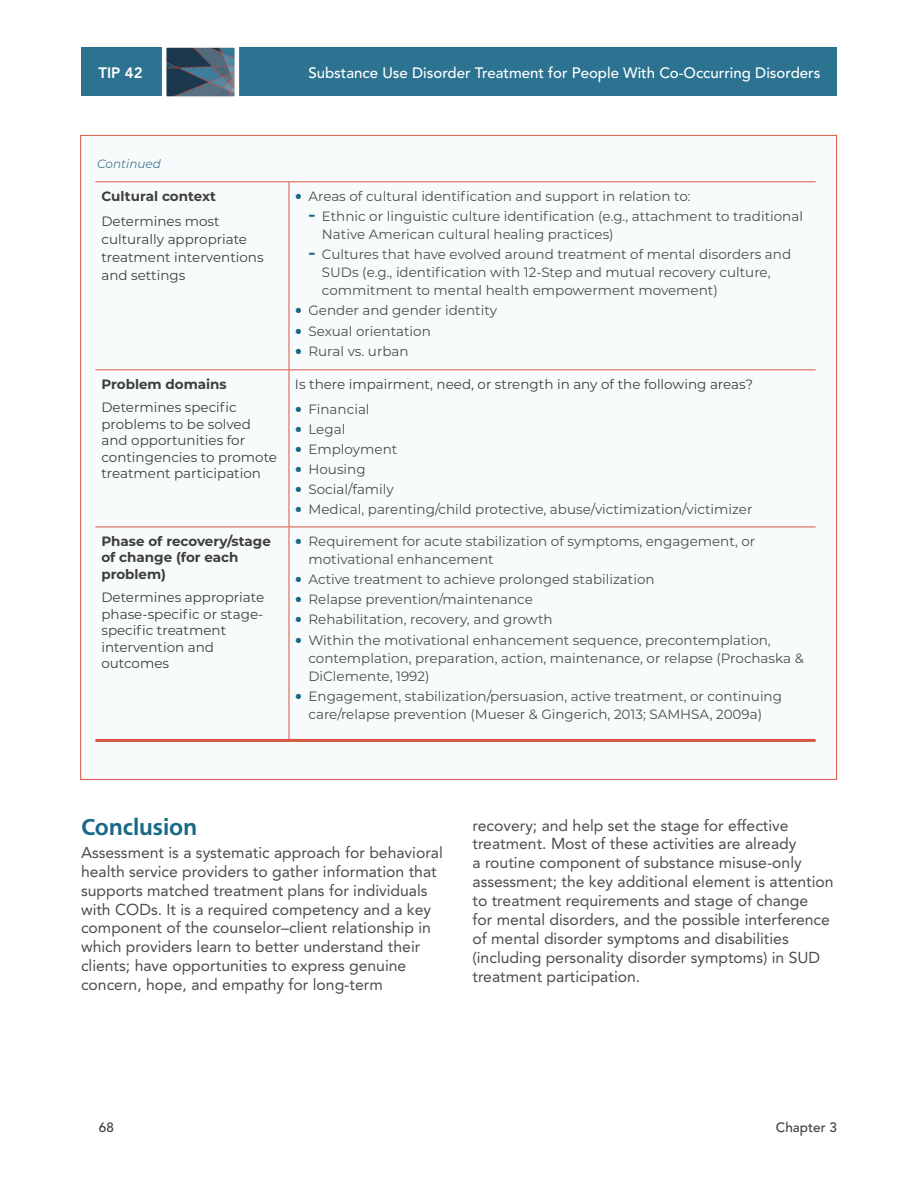
<style>
.page{position:relative;width:918px;height:1188px;background:#fff}
.page>*{position:absolute;margin:0;border:0;box-sizing:border-box;transform-origin:0 0}
.t1{font:700 24px "Carto Gothic Pro";letter-spacing:-.005em;color:#186887}
.t2{font:15.75px/18.9px "Avenir LT Std";color:#4b4c4d}
.t3{font:500 15px "Avenir LT Std";color:#fff}
.t4{font:800 15px "Avenir LT Std";color:#fff}
.t5{font:13.5px/18px "Montserrat";color:#4b4c4d}
.t6{font:13.5px/16.5px "Montserrat";color:#3e3e3f}
.t7{font:700 13.5px/16.5px "Montserrat";color:#3e3e3f}
.t8{font:500 13.5px "Avenir LT Std";color:#3e3e3f}
.t9{font:italic 12px "Montserrat";color:#467792}
.s1{font-weight:400}
.s2{font-weight:700}
.s3{font-family:"Arial";font-size:21px;color:#186887}
</style>
<div class="page">
<div style="left:81px;top:48px;width:756px;height:48px;background:#2c7391"></div>
<svg style="left:160px;top:47px;width:81px;height:50px;background:#597081"></svg>
<div style="left:80px;top:135px;width:757px;height:645px;background:#f8fbfb;border:1px solid #d65643"></div>
<hr style="left:95px;top:181px;width:194px;height:1px;background:#d65643">
<hr style="left:289px;top:181px;width:527px;height:1px;background:#d65643">
<hr style="left:289px;top:182px;width:1px;height:187px;background:#d65643">
<hr style="left:95px;top:369px;width:194px;height:1px;background:#d65643">
<hr style="left:289px;top:369px;width:527px;height:1px;background:#d65643">
<hr style="left:289px;top:370px;width:1px;height:157px;background:#d65643">
<hr style="left:95px;top:527px;width:194px;height:1px;background:#d65643">
<hr style="left:289px;top:527px;width:527px;height:1px;background:#d65643">
<hr style="left:289px;top:527px;width:1px;height:212px;background:#d65643">
<hr style="left:95px;top:739px;width:194px;height:3px;background:#d65643">
<hr style="left:289px;top:739px;width:527px;height:3px;background:#d65643">
<p class="t4" style="left:98px;top:64px;width:46px">TIP 42</p>
<p class="t3" style="left:308px;top:64px;width:514px">Substance Use Disorder Treatment for People With Co-Occurring Disorders</p>
<p class="t9" style="left:97px;top:155px;width:65px">Continued</p>
<p class="t7" style="left:101px;top:183px;width:120px;line-height:24.8px">Cultural context<br><span class="s1">Determines most</span></p>
<p class="t6" style="left:101px;top:229px;width:164px;line-height:18px">culturally appropriate treatment interventions and settings</p>
<p class="t6" style="left:101px;top:372px;width:137px;line-height:23.2px"><span class="s2">Problem domains<br></span>Determines specifc</p>
<p class="t6" style="left:101px;top:415px;width:177px">problems to be solved and opportunities for contingencies to promote treatment participation</p>
<p class="t7" style="left:101px;top:532px;width:171px">Phase of recovery/stage of change (for each problem)</p>
<p class="t6" style="left:101px;top:589px;width:164px">Determines appropriate phase-specifc or stage&shy;specifc treatment intervention and outcomes</p>
<p class="t5" style="left:295px;top:187px;width:397px"><span class="s3">•</span> Areas of cultural identifcation and support in relation to:</p>
<p class="t5" style="left:322px;top:207px;width:483px;text-indent:-14px"><span class="s3">-</span> Ethnic or linguistic culture identifcation (e.g., attachment to traditional<br>Native American cultural healing practices)</p>
<p class="t5" style="left:322px;top:245px;width:471px;text-indent:-14px"><span class="s3">-</span> Cultures that have evolved around treatment of mental disorders and<br>SUDs (e.g., identifcation with 12-Step and mutual recovery culture, commitment to mental health empowerment movement)</p>
<p class="t5" style="left:295px;top:301px;width:204px"><span class="s3">•</span> Gender and gender identity</p>
<p class="t5" style="left:295px;top:321px;width:137px"><span class="s3">•</span> Sexual orientation</p>
<p class="t5" style="left:295px;top:341px;width:115px"><span class="s3">•</span> Rural vs. urban</p>
<p class="t6" style="left:295px;top:375px;width:460px">Is there impairment, need, or strength in any of the following areas?</p>
<p class="t5" style="left:295px;top:399px;width:76px"><span class="s3">•</span> Financial</p>
<p class="t5" style="left:295px;top:420px;width:52px"><span class="s3">•</span> Legal</p>
<p class="t5" style="left:295px;top:440px;width:104px"><span class="s3">•</span> Employment</p>
<p class="t5" style="left:295px;top:460px;width:72px"><span class="s3">•</span> Housing</p>
<p class="t5" style="left:295px;top:480px;width:100px"><span class="s3">•</span> Social/family</p>
<p class="t5" style="left:295px;top:500px;width:459px"><span class="s3">•</span> Medical, parenting/child protective, abuse/victimization/victimizer</p>
<p class="t5" style="left:308px;top:532px;width:448px;text-indent:-14px"><span class="s3">•</span> Requirement for acute stabilization of symptoms, engagement, or motivational enhancement</p>
<p class="t5" style="left:295px;top:570px;width:361px"><span class="s3">•</span> Active treatment to achieve prolonged stabilization</p>
<p class="t5" style="left:295px;top:590px;width:239px"><span class="s3">•</span> Relapse prevention/maintenance</p>
<p class="t5" style="left:295px;top:610px;width:259px"><span class="s3">•</span> Rehabilitation, recovery, and growth</p>
<p class="t5" style="left:308px;top:630px;width:497px;text-indent:-14px"><span class="s3">•</span> Within the motivational enhancement sequence, precontemplation, contemplation, preparation, action, maintenance, or relapse (Prochaska &amp;<br>DiClemente, 1992)</p>
<p class="t5" style="left:295px;top:687px;width:489px;text-align:center"><span class="s3">•</span> Engagement, stabilization/persuasion, active treatment, or continuing care/relapse prevention (Mueser &amp; Gingerich, 2013; SAMHSA, 2009a)</p>
<h3 class="t1" style="left:81px;top:813px;width:118px">Conclusion</h3>
<p class="t2" style="left:81px;top:843px;width:363px">Assessment is a systematic approach for behavioral health service providers to gather information that supports matched treatment plans for individuals with CODs. It is a required competency and a key component of the counselor–client relationship in which providers learn to better understand their clients; have opportunities to express genuine concern, hope, and empathy for long-term</p>
<p class="t2" style="left:472px;top:816px;width:363px">recovery; and help set the stage for effective treatment. Most of these activities are already<br>a routine component of substance misuse-only assessment; the key additional element is attention to treatment requirements and stage of change<br>for mental disorders, and the possible interference of mental disorder symptoms and disabilities (including personality disorder symptoms) in SUD treatment participation.</p>
<p class="t8" style="left:99px;top:1120px;width:17px">68</p>
<p class="t8" style="left:776px;top:1120px;width:63px">Chapter 3</p>
</div>
